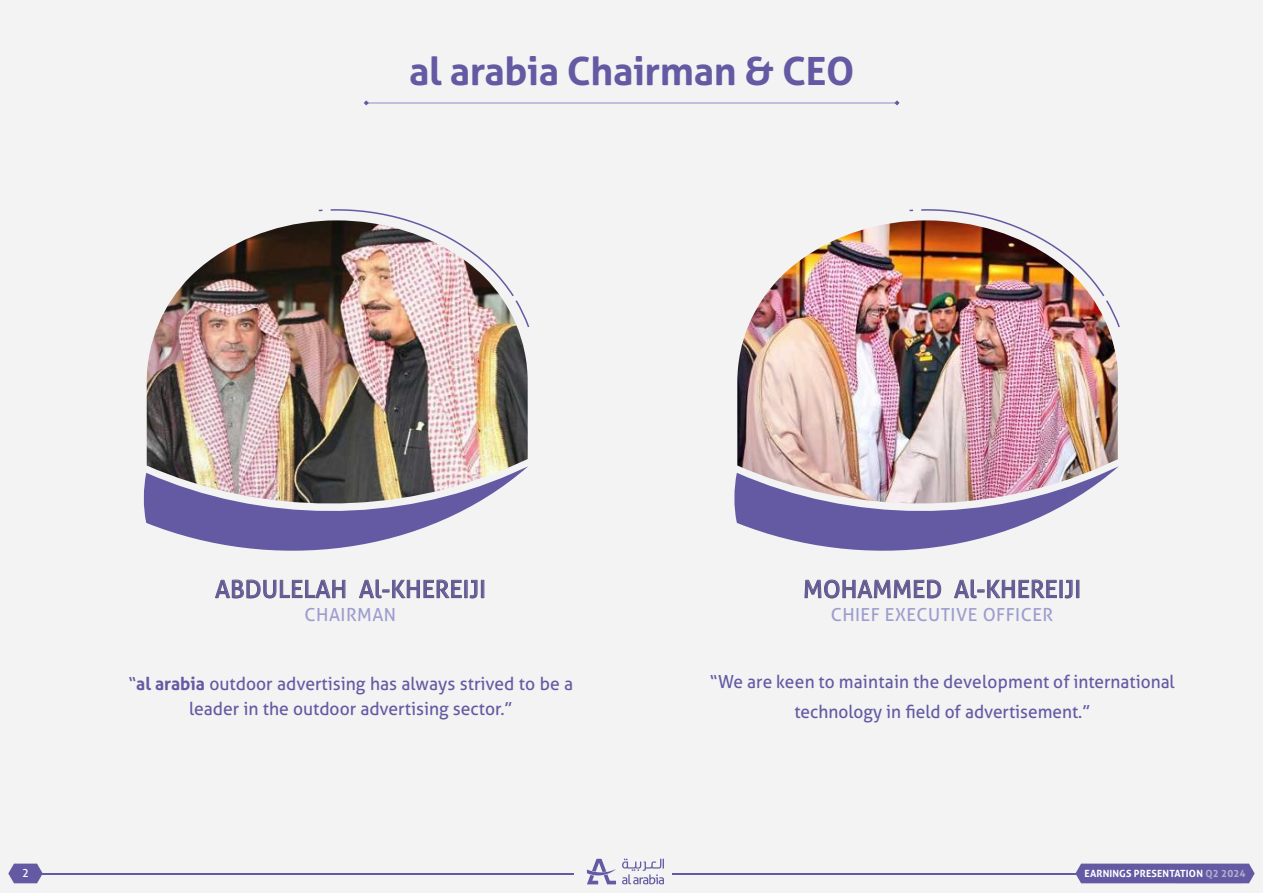
<style>
.page{position:relative;width:1263px;height:893px;background:#f3f3f3}
.page>*{position:absolute;margin:0;border:0;box-sizing:border-box;transform-origin:0 0}
.t1{font:700 39px "Aller";letter-spacing:-.01em;color:#635aa3}
.t2{font:24px "Aller";letter-spacing:.01em;color:#635aa3}
.t3{font:18px/25.5px "Aller";color:#635aa3;text-align:center}
.t4{font:18px/30px "Aller";color:#635aa3;text-align:center;scale:.96 1}
.t5{font:18px "Aller";letter-spacing:.025em;color:#9d9dcf}
.t6{font:11.25px "Aller";color:#fff}
.t7{font:700 9.9px "Aller";letter-spacing:.015em;color:#fff}
.s1{font-weight:700}
.s2{color:#b0b0cf}
</style>
<div class="page">
<svg style="left:215px;top:580px;width:130px;height:18px"></svg>
<svg style="left:359px;top:580px;width:125px;height:18px"></svg>
<svg style="left:805px;top:580px;width:136px;height:18px"></svg>
<svg style="left:954px;top:580px;width:125px;height:18px"></svg>
<hr style="left:367px;top:102px;width:528px;height:2px;background:#c1bdda">
<svg style="left:364px;top:100px;width:5px;height:5px"></svg>
<svg style="left:894px;top:100px;width:5px;height:5px"></svg>
<hr style="left:20px;top:873px;width:554px;height:1px;background:#635aa3">
<hr style="left:672px;top:873px;width:420px;height:1px;background:#635aa3">
<svg style="left:8px;top:864px;width:35px;height:19px"></svg>
<svg style="left:587px;top:859px;width:29px;height:25px"></svg>
<svg style="left:622px;top:859px;width:42px;height:25px"></svg>
<div style="left:1075px;top:864px;width:180px;height:19px;background:#635aa3"></div>
<svg style="left:143px;top:473px;width:309px;height:78px"></svg>
<img style="left:147px;top:503px;width:330px;height:13px">
<svg style="left:331px;top:209px;width:198px;height:118px"></svg>
<svg style="left:734px;top:466px;width:385px;height:85px"></svg>
<img style="left:737px;top:503px;width:381px;height:13px">
<svg style="left:921px;top:209px;width:199px;height:118px"></svg>
<img style="left:147px;top:220px;width:381px;height:283px">
<img style="left:737px;top:220px;width:381px;height:283px">
<h1 class="t1" style="left:409px;top:47px;width:447px">al arabia Chairman &amp; CEO</h1>
<h2 class="t2" style="left:215px;top:574px;width:272px">ABDULELAH Al-KHEREIJI</h2>
<p class="t5" style="left:305px;top:603px;width:93px">CHAIRMAN</p>
<p class="t3" style="left:128px;top:670px;width:446px">“<span class="s1">al arabia</span> outdoor advertising has always strived to be a leader in the outdoor advertising sector.”</p>
<h2 class="t2" style="left:803px;top:574px;width:279px">MOHAMMED Al-KHEREIJI</h2>
<p class="t5" style="left:831px;top:603px;width:224px">CHIEF EXECUTIVE OFFICER</p>
<p class="t4" style="left:710px;top:666px;width:486px">“We are keen to maintain the development of international technology in field of advertisement.”</p>
<p class="t6" style="left:22px;top:866px;width:8px">2</p>
<p class="t7" style="left:1084px;top:867px;width:162px">EARNINGS PRESENTATION <span class="s2">Q2 2024</span></p>
</div>
